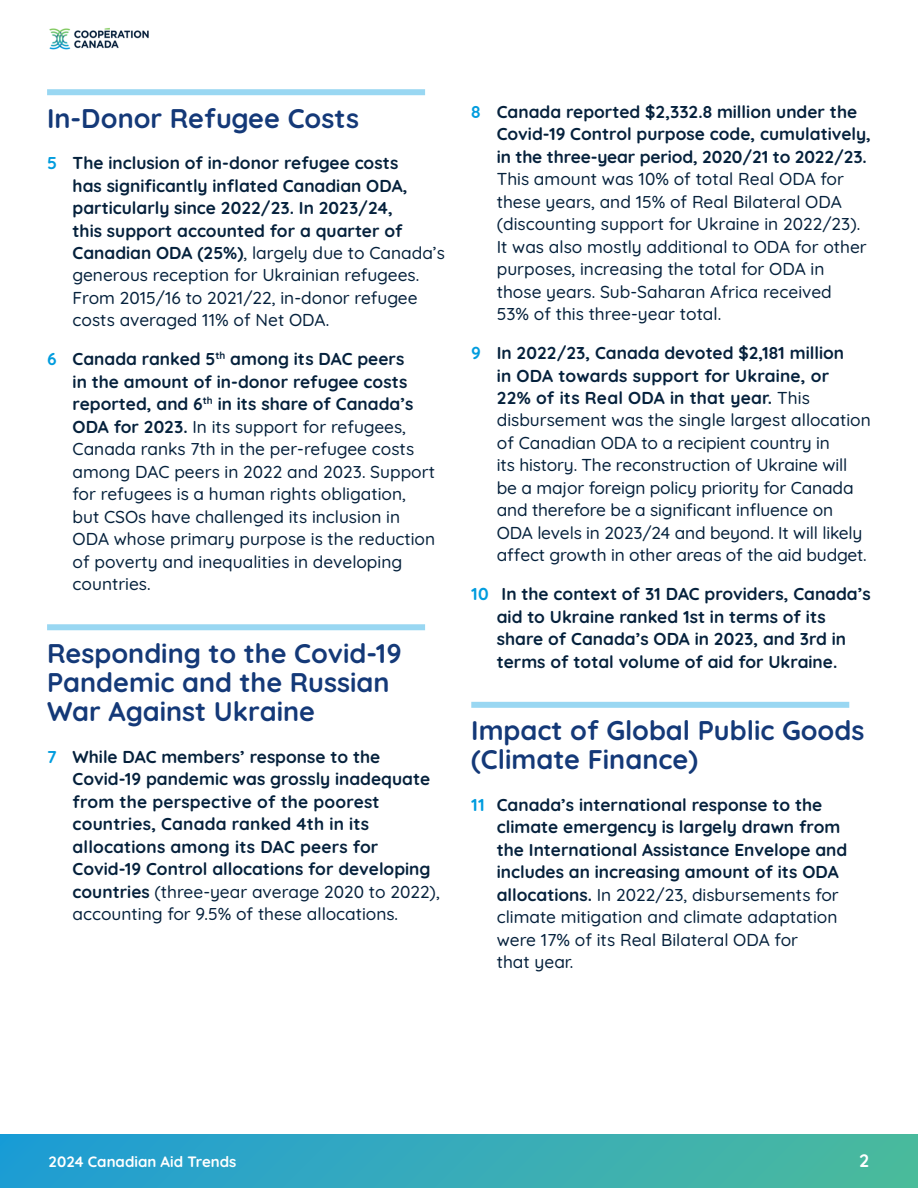
<style>
.page{position:relative;width:918px;height:1188px;background:#fff}
.page>*{position:absolute;margin:0;border:0;box-sizing:border-box;transform-origin:0 0}
.t1{font:700 27px/29.2px "Quicksand";color:#143978}
.t2{font:700 18px "Quicksand";color:#fff}
.t3{font:700 17.25px/22.5px "Quicksand";color:#05213c}
.t4{font:500 17.25px/22.5px "Quicksand";color:#05213c}
.t5{font:700 15px "Quicksand";color:#fff}
.s1{color:#009cde}
.s2{font-weight:500}
.s3{font-weight:700;color:#009cde}
.s4{font-weight:700}
</style>
<div class="page">
<div style="left:0;top:1134px;width:918px;height:54px;background:linear-gradient(to right,#1f9cd6,#4cba9d)"></div>
<img style="left:49px;top:27px;width:100px;height:23px">
<div style="left:47px;top:89px;width:378px;height:6px;background:#99d7f2"></div>
<div style="left:47px;top:624px;width:378px;height:6px;background:#99d7f2"></div>
<div style="left:471px;top:702px;width:378px;height:6px;background:#99d7f2"></div>
<h1 class="t1" style="left:47px;top:101px;width:314px">In-Donor Refugee Costs</h1>
<p class="t3" style="left:73px;top:150px;width:374px;text-indent:-25px"><span class="s1">5</span> The inclusion of in-donor refugee costs<br>has significantly inflated Canadian ODA, particularly since 2022/23. In 2023/24,<br>this support accounted for a quarter of Canadian ODA (25%)<span class="s2">, largely due to Canada’s generous reception for Ukrainian refugees.<br>From 2015/16 to 2021/22, in-donor refugee costs averaged 11% of Net ODA.</span></p>
<p class="t4" style="left:73px;top:346px;width:364px;text-indent:-25px"><span class="s3">6</span> <span class="s4">Canada ranked 5</span><sup>th</sup> <span class="s4">among its DAC peers<br>in the amount of in-donor refugee costs reported, and 6</span><sup>th</sup> <span class="s4">in its share of Canada’s ODA for 2023.</span> In its support for refugees, Canada ranks 7th in the per-refugee costs among DAC peers in 2022 and 2023. Support for refugees is a human rights obligation, but CSOs have challenged its inclusion in ODA whose primary purpose is the reduction of poverty and inequalities in developing countries.</p>
<h1 class="t1" style="left:47px;top:636px;width:356px">Responding to the Covid-19<br>Pandemic and the Russian<br>War Against Ukraine</h1>
<p class="t3" style="left:73px;top:743px;width:369px;text-indent:-25px"><span class="s1">7</span> While DAC members’ response to the Covid-19 pandemic was grossly inadequate from the perspective of the poorest countries, Canada ranked 4th in its allocations among its DAC peers for Covid-19 Control allocations for developing countries <span class="s2">(three-year average 2020 to 2022), accounting for 9.5% of these allocations.</span></p>
<p class="t3" style="left:497px;top:99px;width:376px;text-indent:-25px"><span class="s1">8</span> Canada reported $2,332.8 million under the<br>Covid-19 Control purpose code, cumulatively, in the three-year period, 2020/21 to 2022/23.</p>
<p class="t4" style="left:497px;top:166px;width:372px">This amount was 10% of total Real ODA for these years, and 15% of Real Bilateral ODA (discounting support for Ukraine in 2022/23).<br>It was also mostly additional to ODA for other purposes, increasing the total for ODA in those years. Sub-Saharan Africa received 53% of this three-year total.</p>
<p class="t4" style="left:497px;top:340px;width:376px;text-indent:-25px"><span class="s3">9</span> <span class="s4">In 2022/23, Canada devoted $2,181 million<br>in ODA towards support for Ukraine, or<br>22% of its Real ODA in that year.</span> This disbursement was the single largest allocation of Canadian ODA to a recipient country in<br>its history. The reconstruction of Ukraine will be a major foreign policy priority for Canada and therefore be a significant influence on ODA levels in 2023/24 and beyond. It will likely affect growth in other areas of the aid budget.</p>
<p class="t3" style="left:497px;top:581px;width:376px;text-indent:-25px"><span class="s1">10</span> In the context of 31 DAC providers, Canada’s aid to Ukraine ranked 1st in terms of its share of Canada’s ODA in 2023, and 3rd in terms of total volume of aid for Ukraine.</p>
<h1 class="t1" style="left:471px;top:713px;width:395px">Impact of Global Public Goods (Climate Finance)</h1>
<p class="t3" style="left:497px;top:792px;width:352px;text-indent:-25px"><span class="s1">11</span> Canada’s international response to the climate emergency is largely drawn from the International Assistance Envelope and includes an increasing amount of its ODA allocations. <span class="s2">In 2022/23, disbursements for climate mitigation and climate adaptation were 17% of its Real Bilateral ODA for<br>that year.</span></p>
<p class="t5" style="left:49px;top:1150px;width:189px">2024 Canadian Aid Trends</p>
<p class="t2" style="left:859px;top:1146px;width:12px">2</p>
</div>
